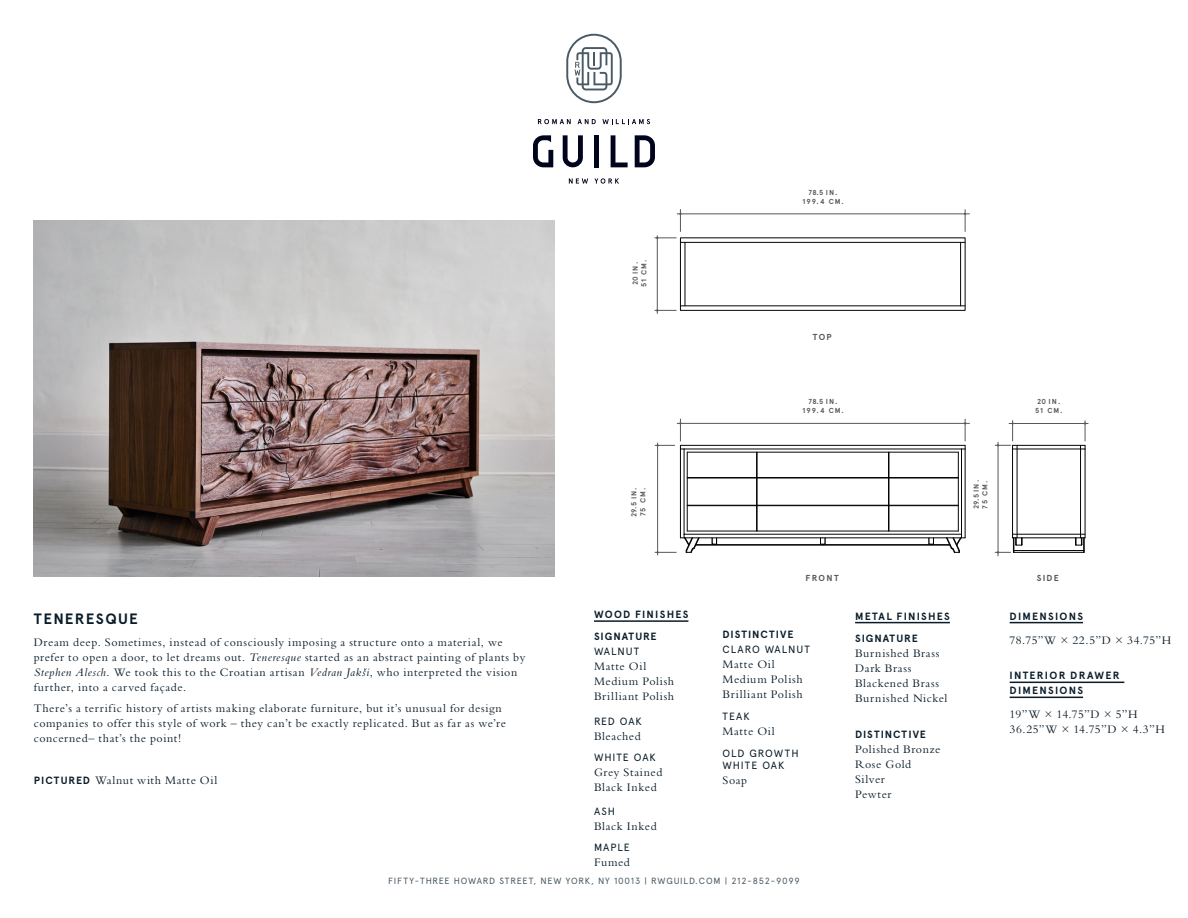
<style>
.page{position:relative;width:1188px;height:918px;background:#fff}
.page>*{position:absolute;margin:0;border:0;box-sizing:border-box;transform-origin:0 0}
.t1{font:700 15px "Apercu";letter-spacing:.085em;color:#0a1c29}
.Paragraph_Style_2{font:12px/15px "Bembo Std";letter-spacing:.05em;color:#0a1c29}
.Paragraph_Style_2-2{font:12px/15px "Bembo Std";letter-spacing:.025em;color:#0a1c29}
.t2{font:700 10.5px/15px "Apercu";letter-spacing:.115em;color:#0a1c29}
.t3{font:10.5px/12px "Apercu";letter-spacing:.09em;color:#0a1c29}
.t4{font:700 10.5px/15px "Apercu";letter-spacing:.095em;color:#0a1c29}
.t5{font:700 10.5px/15px "Apercu";letter-spacing:.085em;color:#0a1c29}
.t6{font:9px "Apercu";letter-spacing:.085em;color:#4a5a65}
.t7{font:700 8.7px "Apercu";letter-spacing:.14em;color:#57585a}
.t8{font:700 7.2px/8.7px "Apercu";letter-spacing:.14em;color:#57585a}
.s1{font-style:italic}
.s2{font-family:"Apercu";font-weight:700;font-size:10.5px}
.s3{font-weight:400}
</style>
<div class="page">
<svg style="left:566px;top:34px;width:56px;height:69px"></svg>
<svg style="left:563px;top:135px;width:20px;height:32px"></svg>
<svg style="left:533px;top:135px;width:20px;height:32px"></svg>
<svg style="left:611px;top:135px;width:17px;height:32px"></svg>
<svg style="left:635px;top:135px;width:20px;height:32px"></svg>
<div style="left:594px;top:135px;width:5px;height:32px;background:#00041c"></div>
<svg style="left:538px;top:119px;width:33px;height:5px"></svg>
<svg style="left:602px;top:119px;width:48px;height:5px"></svg>
<svg style="left:578px;top:119px;width:18px;height:5px"></svg>
<svg style="left:569px;top:178px;width:19px;height:6px"></svg>
<svg style="left:594px;top:178px;width:25px;height:6px"></svg>
<img style="left:34px;top:220px;width:520px;height:356px">
<hr style="left:657px;top:235px;width:1px;height:79px;background:#57585a">
<svg style="left:654px;top:309px;width:23px;height:3px"></svg>
<hr style="left:657px;top:443px;width:1px;height:112px;background:#57585a">
<div style="left:680px;top:237px;width:286px;height:74px;border:1px solid #040503"></div>
<hr style="left:696px;top:545px;width:127px;height:1px;background:#040503">
<hr style="left:680px;top:445px;width:285px;height:1px;background:#040503">
<hr style="left:1012px;top:449px;width:1px;height:89px;background:#040503">
<hr style="left:1085px;top:449px;width:1px;height:89px;background:#040503">
<hr style="left:1013px;top:445px;width:72px;height:1px;background:#040503">
<hr style="left:823px;top:545px;width:127px;height:1px;background:#040503">
<hr style="left:1022px;top:537px;width:54px;height:1px;background:#040503">
<hr style="left:680px;top:242px;width:285px;height:1px;background:#040503">
<hr style="left:960px;top:242px;width:1px;height:64px;background:#040503">
<hr style="left:680px;top:305px;width:285px;height:1px;background:#040503">
<hr style="left:685px;top:242px;width:1px;height:64px;background:#040503">
<hr style="left:696px;top:544px;width:127px;height:1px;background:#040503">
<hr style="left:1017px;top:445px;width:1px;height:93px;background:#040503">
<hr style="left:1080px;top:445px;width:1px;height:93px;background:#040503">
<hr style="left:823px;top:544px;width:127px;height:1px;background:#040503">
<hr style="left:685px;top:538px;width:138px;height:1px;background:#040503">
<hr style="left:757px;top:531px;width:132px;height:1px;background:#040503">
<hr style="left:757px;top:478px;width:132px;height:1px;background:#040503">
<hr style="left:757px;top:505px;width:132px;height:1px;background:#040503">
<hr style="left:757px;top:452px;width:132px;height:1px;background:#040503">
<hr style="left:757px;top:477px;width:132px;height:1px;background:#040503">
<hr style="left:889px;top:452px;width:69px;height:1px;background:#040503">
<hr style="left:889px;top:477px;width:69px;height:1px;background:#040503">
<hr style="left:889px;top:478px;width:69px;height:1px;background:#040503">
<hr style="left:889px;top:505px;width:69px;height:1px;background:#040503">
<svg style="left:888px;top:452px;width:2px;height:79px"></svg>
<hr style="left:889px;top:531px;width:69px;height:1px;background:#040503">
<hr style="left:687px;top:531px;width:70px;height:1px;background:#040503">
<hr style="left:687px;top:478px;width:70px;height:1px;background:#040503">
<hr style="left:687px;top:505px;width:70px;height:1px;background:#040503">
<hr style="left:687px;top:452px;width:70px;height:1px;background:#040503">
<svg style="left:756px;top:452px;width:2px;height:79px"></svg>
<hr style="left:687px;top:477px;width:70px;height:1px;background:#040503">
<hr style="left:684px;top:534px;width:278px;height:1px;background:#040503">
<hr style="left:684px;top:449px;width:278px;height:1px;background:#040503">
<hr style="left:823px;top:538px;width:138px;height:1px;background:#040503">
<hr style="left:1013px;top:552px;width:71px;height:1px;background:#040503">
<svg style="left:1075px;top:537px;width:10px;height:15px"></svg>
<svg style="left:712px;top:537px;width:5px;height:7px"></svg>
<hr style="left:1013px;top:534px;width:72px;height:1px;background:#040503">
<hr style="left:1013px;top:449px;width:72px;height:1px;background:#040503">
<svg style="left:820px;top:537px;width:5px;height:7px"></svg>
<svg style="left:929px;top:537px;width:5px;height:7px"></svg>
<hr style="left:1013px;top:550px;width:71px;height:1px;background:#040503">
<hr style="left:677px;top:214px;width:293px;height:1px;background:#57585a">
<svg style="left:964px;top:209px;width:2px;height:23px"></svg>
<svg style="left:654px;top:209px;width:28px;height:30px"></svg>
<hr style="left:677px;top:423px;width:293px;height:1px;background:#57585a">
<svg style="left:946px;top:419px;width:20px;height:134px"></svg>
<svg style="left:655px;top:419px;width:45px;height:135px"></svg>
<hr style="left:998px;top:442px;width:1px;height:114px;background:#57585a">
<svg style="left:995px;top:537px;width:28px;height:16px"></svg>
<hr style="left:1009px;top:423px;width:79px;height:1px;background:#57585a">
<svg style="left:1084px;top:420px;width:2px;height:29px"></svg>
<svg style="left:995px;top:420px;width:19px;height:29px"></svg>
<hr style="left:594px;top:620px;width:94px;height:2px;background:#0a1c29">
<hr style="left:1010px;top:622px;width:73px;height:1px;background:#0a1c29">
<hr style="left:1010px;top:682px;width:114px;height:1px;background:#0a1c29">
<hr style="left:1010px;top:697px;width:73px;height:1px;background:#0a1c29">
<hr style="left:855px;top:622px;width:95px;height:1px;background:#0a1c29">
<p class="t1" style="left:34px;top:609px;width:105px">TENERESQUE</p>
<p class="Paragraph_Style_2" style="left:34px;top:634px;width:493px">Dream deep. Sometimes, instead of consciously imposing a structure onto a material, we prefer to open a door, to let dreams out. <span class="s1">Teneresque</span> started as an abstract painting of plants by <span class="s1">Stephen Alesch</span>. We took this to the Croatian artisan <span class="s1">Vedran Jakši</span>, who interpreted the vision further, into a carved façade.</p>
<p class="Paragraph_Style_2" style="left:34px;top:701px;width:474px">There’s a terrific history of artists making elaborate furniture, but it’s unusual for design companies to offer this style of work – they can’t be exactly replicated. But as far as we’re concerned– that’s the point!</p>
<p class="Paragraph_Style_2" style="left:34px;top:773px;width:185px"><span class="s2">PICTURED</span> Walnut with Matte Oil</p>
<p class="t8" style="left:631px;top:287px;width:29px;rotate:-90deg">20 IN.<br>51 CM.</p>
<p class="t8" style="left:630px;top:517px;width:31px;rotate:-90deg">29.5 IN.<br>75 CM.</p>
<p class="t2" style="left:594px;top:607px;width:96px">WOOD FINISHES</p>
<p class="t5" style="left:594px;top:629px;width:64px">SIGNATURE<br><span class="s3">WALNUT</span></p>
<p class="Paragraph_Style_2" style="left:594px;top:658px;width:82px">Matte Oil<br>Medium Polish<br>Brilliant Polish</p>
<p class="t3" style="left:594px;top:715px;width:49px">RED OAK</p>
<p class="Paragraph_Style_2" style="left:594px;top:728px;width:48px">Bleached</p>
<p class="t3" style="left:594px;top:752px;width:63px">WHITE OAK</p>
<p class="Paragraph_Style_2" style="left:594px;top:765px;width:70px">Grey Stained<br>Black Inked</p>
<p class="t3" style="left:594px;top:805px;width:22px">ASH</p>
<p class="Paragraph_Style_2" style="left:594px;top:818px;width:64px">Black Inked</p>
<p class="t3" style="left:594px;top:842px;width:37px">MAPLE</p>
<p class="Paragraph_Style_2" style="left:594px;top:855px;width:37px">Fumed</p>
<p class="t8" style="left:802px;top:188px;width:43px;text-align:center">78.5 IN.<br>199.4 CM.</p>
<p class="t7" style="left:813px;top:331px;width:20px">TOP</p>
<p class="t8" style="left:802px;top:398px;width:43px;text-align:center">78.5 IN.<br>199.4 CM.</p>
<p class="t8" style="left:972px;top:509px;width:31px;rotate:-90deg">29.5 IN.<br>75 CM.</p>
<p class="t8" style="left:1035px;top:398px;width:29px">20 IN.<br>51 CM.</p>
<p class="t7" style="left:806px;top:573px;width:35px">FRONT</p>
<p class="t7" style="left:1037px;top:573px;width:23px">SIDE</p>
<p class="t4" style="left:723px;top:627px;width:89px">DISTINCTIVE<br><span class="s3">CLARO WALNUT</span></p>
<p class="Paragraph_Style_2" style="left:723px;top:657px;width:82px">Matte Oil<br>Medium Polish<br>Brilliant Polish</p>
<p class="t3" style="left:723px;top:710px;width:29px">TEAK</p>
<p class="Paragraph_Style_2" style="left:723px;top:723px;width:54px">Matte Oil</p>
<p class="t3" style="left:723px;top:747px;width:78px">OLD GROWTH<br>WHITE OAK</p>
<p class="Paragraph_Style_2" style="left:723px;top:772px;width:26px">Soap</p>
<p class="t2" style="left:855px;top:609px;width:96px">METAL FINISHES</p>
<p class="t5" style="left:855px;top:631px;width:64px">SIGNATURE</p>
<p class="Paragraph_Style_2" style="left:855px;top:646px;width:86px">Burnished Brass</p>
<p class="Paragraph_Style_2" style="left:855px;top:661px;width:58px">Dark Brass</p>
<p class="Paragraph_Style_2" style="left:855px;top:676px;width:94px">Blackened Brass<br>Burnished Nickel</p>
<p class="t4" style="left:855px;top:727px;width:72px">DISTINCTIVE</p>
<p class="Paragraph_Style_2" style="left:855px;top:741px;width:87px">Polished Bronze</p>
<p class="Paragraph_Style_2" style="left:855px;top:756px;width:58px">Rose Gold</p>
<p class="Paragraph_Style_2" style="left:855px;top:771px;width:31px">Silver</p>
<p class="Paragraph_Style_2" style="left:855px;top:786px;width:38px">Pewter</p>
<p class="t2" style="left:1010px;top:609px;width:75px">DIMENSIONS</p>
<p class="Paragraph_Style_2" style="left:1010px;top:632px;width:163px">78.75”W × 22.5”D × 34.75”H</p>
<p class="t2" style="left:1010px;top:668px;width:112px">INTERIOR DRAWER<br>DIMENSIONS</p>
<p class="Paragraph_Style_2-2" style="left:1010px;top:707px;width:157px">19”W × 14.75”D × 5”H<br>36.25”W × 14.75”D × 4.3”H</p>
<p class="t6" style="left:388px;top:876px;width:413px">FIFTY-THREE HOWARD STREET, NEW YORK, NY 10013 | RWGUILD.COM | 212-852-9099</p>
</div>
